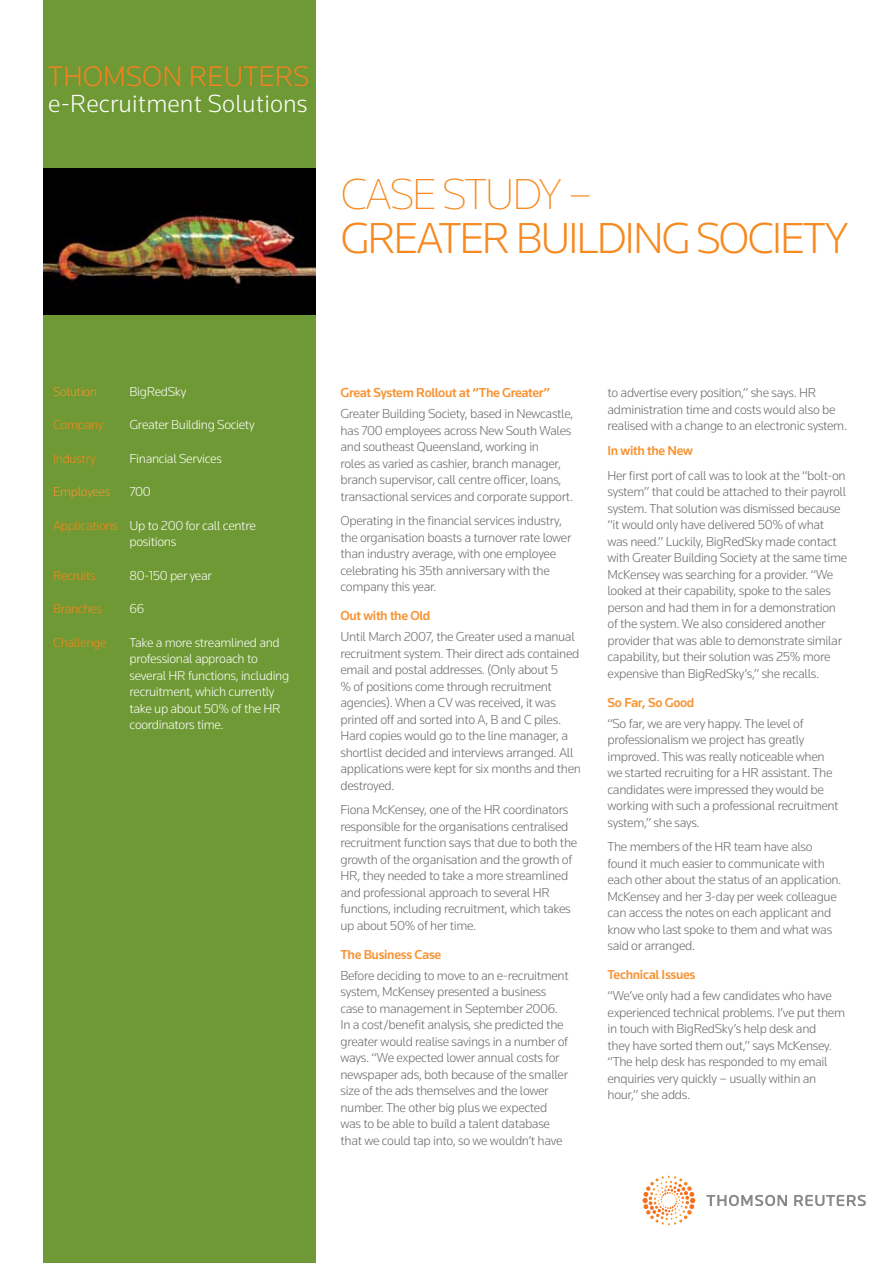
<style>
.page{position:relative;width:893px;height:1263px;background:#fff}
.page>*{position:absolute;margin:0;border:0;box-sizing:border-box;transform-origin:0 0}
.t1{font:300 45px "Knowledge";letter-spacing:-.05em;color:#f6891f}
.t2{font:200 45px "Knowledge";letter-spacing:-.05em;color:#f6891f}
.t3{font:300 29.4px "Knowledge";color:#f58220}
.t4{font:300 25.65px "Knowledge";letter-spacing:.005em;color:#fff}
.t5{font:300 13.5px/16.5px "Knowledge";letter-spacing:-.025em;color:#696a6d}
.t6{font:300 13.5px/16.5px "Knowledge";letter-spacing:-.025em;color:#fff;text-align:center}
.t7{font:500 13.5px "Knowledge";letter-spacing:-.025em;color:#f79333}
.t8{font:300 13.5px "Knowledge";letter-spacing:-.025em;color:#f6891f}
.t9{font:300 13.5px "Knowledge";letter-spacing:-.025em;color:#f79333}
.s1{color:#f6891f}
</style>
<div class="page">
<div style="left:44px;top:0;width:272px;height:1263px;background:#6e9934"></div>
<img style="left:44px;top:168px;width:271px;height:147px">
<svg style="left:706px;top:1195px;width:160px;height:11px"></svg>
<svg style="left:642px;top:1176px;width:53px;height:47px"></svg>
<h2 class="t3" style="left:48px;top:58px;width:263px">THOMSON REUTERS</h2>
<h3 class="t4" style="left:48px;top:88px;width:261px">e-Recruitment Solutions</h3>
<h1 class="t2" style="left:340px;top:166px;width:254px">CASE STUDY –</h1>
<h1 class="t1" style="left:340px;top:210px;width:510px">GREATER BUILDING SOCIETY</h1>
<p class="t9" style="left:53px;top:383px;width:45px">Solution</p>
<p class="t6" style="left:130px;top:383px;width:58px">BigRedSky</p>
<p class="t8" style="left:53px;top:416px;width:52px">Company</p>
<p class="t6" style="left:130px;top:416px;width:127px">Greater Building Society</p>
<p class="t8" style="left:53px;top:450px;width:44px">Industry</p>
<p class="t6" style="left:130px;top:450px;width:94px">Financial Services</p>
<p class="t9" style="left:53px;top:483px;width:59px">Employees</p>
<p class="t6" style="left:130px;top:483px;width:23px">700</p>
<p class="t6" style="left:53px;top:517px;width:204px"><span class="s1">Applications</span> Up to 200 for call centre positions</p>
<p class="t8" style="left:53px;top:567px;width:44px">Recruits</p>
<p class="t6" style="left:130px;top:567px;width:84px">80-150 per year</p>
<p class="t8" style="left:53px;top:600px;width:50px">Branches</p>
<p class="t6" style="left:130px;top:600px;width:16px">66</p>
<p class="t8" style="left:53px;top:634px;width:55px">Challenge</p>
<p class="t6" style="left:130px;top:634px;width:161px;text-align:left">Take a more streamlined and professional approach to several HR functions, including recruitment, which currently take up about 50% of the HR coordinators time.</p>
<p class="t7" style="left:340px;top:385px;width:211px">Great System Rollout at “The Greater”</p>
<p class="t5" style="left:340px;top:405px;width:234px">Greater Building Society, based in Newcastle, has 700 employees across New South Wales and southeast Queensland, working in<br>roles as varied as cashier, branch manager, branch supervisor, call centre officer, loans, transactional services and corporate support.</p>
<p class="t5" style="left:340px;top:512px;width:232px">Operating in the financial services industry, the organisation boasts a turnover rate lower than industry average, with one employee celebrating his 35th anniversary with the company this year.</p>
<p class="t7" style="left:340px;top:608px;width:91px">Out with the Old</p>
<p class="t5" style="left:340px;top:628px;width:242px">Until March 2007, the Greater used a manual recruitment system. Their direct ads contained email and postal addresses. (Only about 5<br>% of positions come through recruitment agencies). When a CV was received, it was printed off and sorted into A, B and C piles.<br>Hard copies would go to the line manager, a shortlist decided and interviews arranged. All applications were kept for six months and then destroyed.</p>
<p class="t5" style="left:340px;top:801px;width:238px">Fiona McKensey, one of the HR coordinators responsible for the organisations centralised recruitment function says that due to both the growth of the organisation and the growth of HR, they needed to take a more streamlined and professional approach to several HR functions, including recruitment, which takes up about 50% of her time.</p>
<p class="t7" style="left:340px;top:946px;width:102px">The Business Case</p>
<p class="t5" style="left:340px;top:967px;width:230px">Before deciding to move to an e-recruitment system, McKensey presented a business case to management in September 2006.<br>In a cost/benefit analysis, she predicted the greater would realise savings in a number of ways. “We expected lower annual costs for newspaper ads, both because of the smaller size of the ads themselves and the lower number. The other big plus we expected was to be able to build a talent database that we could tap into, so we wouldn’t have</p>
<p class="t5" style="left:607px;top:384px;width:241px">to advertise every position,” she says. HR administration time and costs would also be realised with a change to an electronic system.</p>
<p class="t7" style="left:607px;top:442px;width:87px">In with the New</p>
<p class="t5" style="left:607px;top:467px;width:241px">Her first port of call was to look at the “bolt-on system” that could be attached to their payroll system. That solution was dismissed because “it would only have delivered 50% of what was need.” Luckily, BigRedSky made contact with Greater Building Society at the same time McKensey was searching for a provider. “We looked at their capability, spoke to the sales person and had them in for a demonstration of the system. We also considered another provider that was able to demonstrate similar capability, but their solution was 25% more expensive than BigRedSky’s,” she recalls.</p>
<p class="t7" style="left:607px;top:694px;width:88px">So Far, So Good</p>
<p class="t5" style="left:607px;top:714px;width:233px">“So far, we are very happy. The level of professionalism we project has greatly improved. This was really noticeable when we started recruiting for a HR assistant. The candidates were impressed they would be working with such a professional recruitment system,” she says.</p>
<p class="t5" style="left:607px;top:838px;width:235px">The members of the HR team have also found it much easier to communicate with each other about the status of an application.<br>McKensey and her 3-day per week colleague can access the notes on each applicant and know who last spoke to them and what was said or arranged.</p>
<p class="t7" style="left:607px;top:966px;width:90px">Technical Issues</p>
<p class="t5" style="left:607px;top:987px;width:239px">“We’ve only had a few candidates who have experienced technical problems. I’ve put them in touch with BigRedSky’s help desk and<br>they have sorted them out,” says McKensey. “The help desk has responded to my email enquiries very quickly – usually within an hour,” she adds.</p>
</div>
